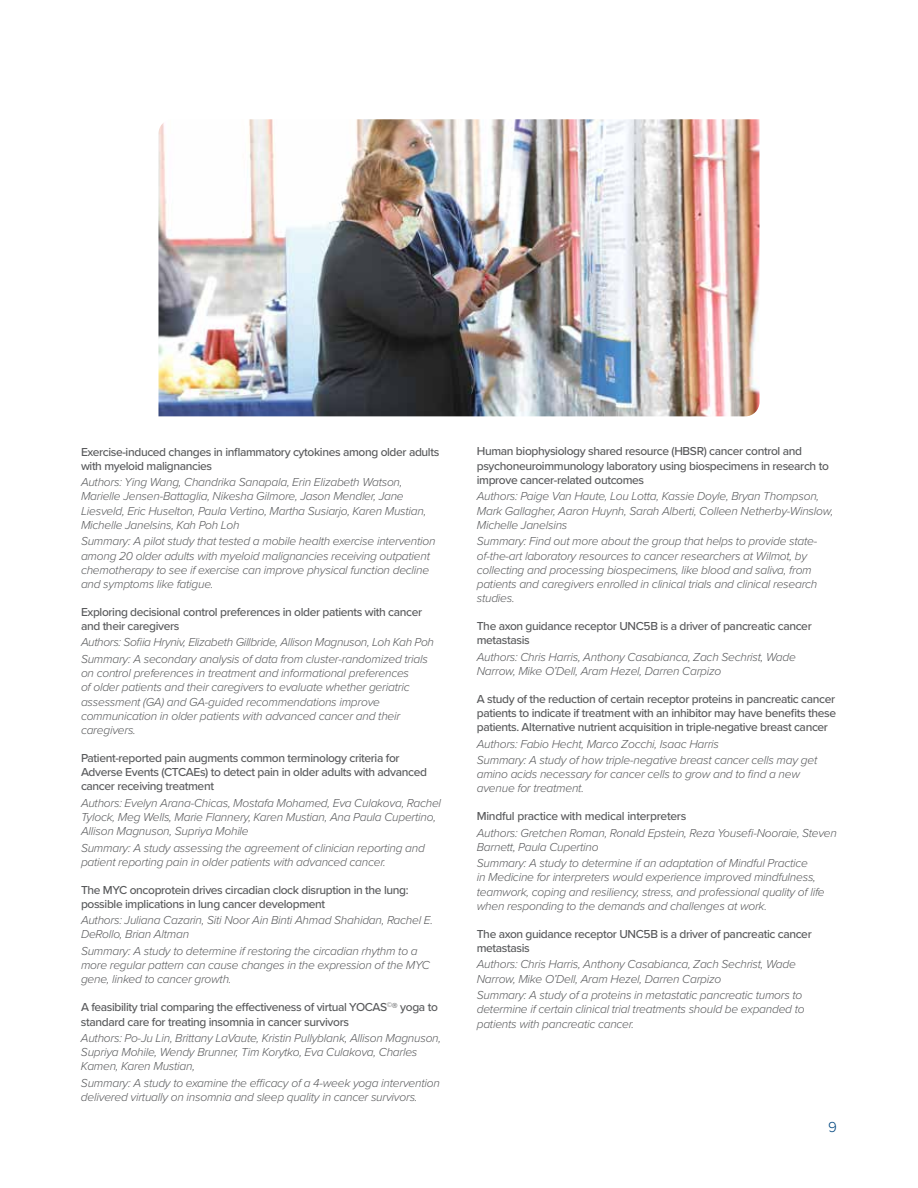
<style>
.page{position:relative;width:918px;height:1188px;background:#fff}
.page>*{position:absolute;margin:0;border:0;box-sizing:border-box;transform-origin:0 0}
.t1{font:300 15px "Proxima Nova";color:#00467f}
.t2{font:italic 300 12px/14.2px "Proxima Nova";letter-spacing:-.02em;color:#58595b}
.t3{font:500 12px/14.2px "Proxima Nova";letter-spacing:-.03em;color:#58595b}
</style>
<div class="page">
<img style="left:158px;top:119px;width:602px;height:297px">
<p class="t3" style="left:81px;top:444px;width:360px">Exercise-induced changes in inflammatory cytokines among older adults with myeloid malignancies</p>
<p class="t2" style="left:81px;top:474px;width:347px">Authors: Ying Wang, Chandrika Sanapala, Erin Elizabeth Watson, Marielle Jensen-Battaglia, Nikesha Gilmore, Jason Mendler, Jane Liesveld, Eric Huselton, Paula Vertino, Martha Susiarjo, Karen Mustian, Michelle Janelsins, Kah Poh Loh</p>
<p class="t2" style="left:81px;top:534px;width:356px">Summary: A pilot study that tested a mobile health exercise intervention among 20 older adults with myeloid malignancies receiving outpatient chemotherapy to see if exercise can improve physical function decline and symptoms like fatigue.</p>
<p class="t3" style="left:81px;top:604px;width:343px">Exploring decisional control preferences in older patients with cancer and their caregivers</p>
<p class="t2" style="left:81px;top:634px;width:355px;line-height:16.4px">Authors: Sofiia Hryniv, Elizabeth Gillbride, Allison Magnuson, Loh Kah Poh<br>Summary: A secondary analysis of data from cluster-randomized trials</p>
<p class="t2" style="left:81px;top:665px;width:330px">on control preferences in treatment and informational preferences of older patients and their caregivers to evaluate whether geriatric assessment (GA) and GA-guided recommendations improve communication in older patients with advanced cancer and their caregivers.</p>
<p class="t3" style="left:81px;top:750px;width:348px">Patient-reported pain augments common terminology criteria for<br>Adverse Events (CTCAEs) to detect pain in older adults with advanced cancer receiving treatment</p>
<p class="t2" style="left:81px;top:795px;width:362px">Authors: Evelyn Arana-Chicas, Mostafa Mohamed, Eva Culakova, Rachel<br>Tylock, Meg Wells, Marie Flannery, Karen Mustian, Ana Paula Cupertino,<br>Allison Magnuson, Supriya Mohile</p>
<p class="t2" style="left:81px;top:840px;width:345px">Summary: A study assessing the agreement of clinician reporting and patient reporting pain in older patients with advanced cancer.</p>
<p class="t3" style="left:81px;top:882px;width:329px">The MYC oncoprotein drives circadian clock disruption in the lung: possible implications in lung cancer development</p>
<p class="t2" style="left:81px;top:912px;width:354px">Authors: Juliana Cazarin, Siti Noor Ain Binti Ahmad Shahidan, Rachel E.<br>DeRollo, Brian Altman</p>
<p class="t2" style="left:81px;top:943px;width:351px">Summary: A study to determine if restoring the circadian rhythm to a more regular pattern can cause changes in the expression of the MYC gene, linked to cancer growth.</p>
<p class="t3" style="left:81px;top:1000px;width:358px">A feasibility trial comparing the effectiveness of virtual YOCAS<sup>©</sup>® yoga to standard care for treating insomnia in cancer survivors</p>
<p class="t2" style="left:81px;top:1030px;width:362px">Authors: Po-Ju Lin, Brittany LaVaute, Kristin Pullyblank, Allison Magnuson,<br>Supriya Mohile, Wendy Brunner, Tim Korytko, Eva Culakova, Charles<br>Kamen, Karen Mustian,</p>
<p class="t2" style="left:81px;top:1075px;width:360px">Summary: A study to examine the efficacy of a 4-week yoga intervention delivered virtually on insomnia and sleep quality in cancer survivors.</p>
<p class="t3" style="left:477px;top:444px;width:354px">Human biophysiology shared resource (HBSR) cancer control and psychoneuroimmunology laboratory using biospecimens in research to improve cancer-related outcomes</p>
<p class="t2" style="left:477px;top:489px;width:358px">Authors: Paige Van Haute, Lou Lotta, Kassie Doyle, Bryan Thompson,<br>Mark Gallagher, Aaron Huynh, Sarah Alberti, Colleen Netherby-Winslow,<br>Michelle Janelsins</p>
<p class="t2" style="left:477px;top:533px;width:342px">Summary: Find out more about the group that helps to provide state&shy;of-the-art laboratory resources to cancer researchers at Wilmot, by collecting and processing biospecimens, like blood and saliva, from patients and caregivers enrolled in clinical trials and clinical research studies.</p>
<p class="t3" style="left:477px;top:618px;width:336px">The axon guidance receptor UNC5B is a driver of pancreatic cancer metastasis</p>
<p class="t2" style="left:477px;top:649px;width:321px">Authors: Chris Harris, Anthony Casabianca, Zach Sechrist, Wade<br>Narrow, Mike O’Dell, Aram Hezel, Darren Carpizo</p>
<p class="t3" style="left:477px;top:691px;width:361px;text-align:justify">A study of the reduction of certain receptor proteins in pancreatic cancer patients to indicate if treatment with an inhibitor may have benefits these patients. Alternative nutrient acquisition in triple-negative breast cancer</p>
<p class="t2" style="left:477px;top:735px;width:342px;line-height:16.4px">Authors: Fabio Hecht, Marco Zocchi, Isaac Harris<br>Summary: A study of how triple-negative breast cancer cells may get</p>
<p class="t2" style="left:477px;top:766px;width:325px">amino acids necessary for cancer cells to grow and to find a new avenue for treatment.</p>
<p class="t3" style="left:477px;top:809px;width:211px">Mindful practice with medical interpreters</p>
<p class="t2" style="left:477px;top:825px;width:362px">Authors: Gretchen Roman, Ronald Epstein, Reza Yousefi-Nooraie, Steven<br>Barnett, Paula Cupertino</p>
<p class="t2" style="left:477px;top:855px;width:349px">Summary: A study to determine if an adaptation of Mindful Practice<br>in Medicine for interpreters would experience improved mindfulness, teamwork, coping and resiliency, stress, and professional quality of life when responding to the demands and challenges at work.</p>
<p class="t3" style="left:477px;top:926px;width:336px">The axon guidance receptor UNC5B is a driver of pancreatic cancer metastasis</p>
<p class="t2" style="left:477px;top:957px;width:321px">Authors: Chris Harris, Anthony Casabianca, Zach Sechrist, Wade<br>Narrow, Mike O’Dell, Aram Hezel, Darren Carpizo</p>
<p class="t2" style="left:477px;top:987px;width:329px">Summary: A study of a proteins in metastatic pancreatic tumors to determine if certain clinical trial treatments should be expanded to patients with pancreatic cancer.</p>
<p class="t1" style="left:828px;top:1116px;width:10px">9</p>
</div>
